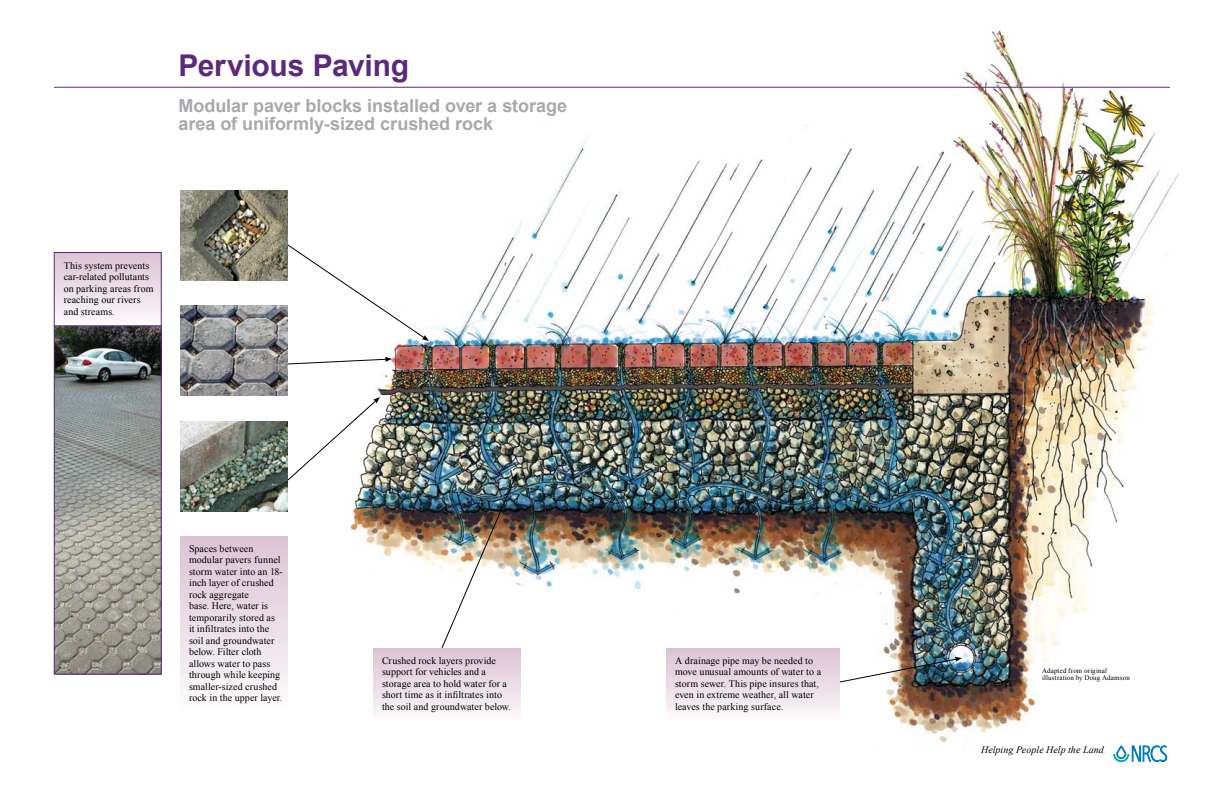
<style>
.page{position:relative;width:1224px;height:792px;background:#fff}
.page>*{position:absolute;margin:0;border:0;box-sizing:border-box;transform-origin:0 0}
.t1{font:700 30px "Arial";letter-spacing:-.01em;color:#5b2a7c}
.t2{font:700 18px/18px "Arial";color:#a7a9ac}
.t3{font:10px/11.5px "Times New Roman";letter-spacing:.005em;color:#000}
.t4{font:italic 10px "Times New Roman";letter-spacing:.005em;color:#000}
.t5{font:7px/7px "Times New Roman";letter-spacing:.02em;color:#000}
</style>
<div class="page">
<img style="left:334px;top:28px;width:844px;height:715px">
<hr style="left:54px;top:87px;width:1116px;height:1px;background:#5b2a7c">
<svg style="left:1113px;top:745px;width:54px;height:17px"></svg>
<img style="left:56px;top:327px;width:104px;height:346px">
<div style="left:54px;top:325px;width:108px;height:350px;border:1px solid #5b2a7c"></div>
<div style="left:54px;top:252px;width:107px;height:74px;background:linear-gradient(to bottom,#dcc2d3,#fbfafb)"></div>
<div style="left:54px;top:252px;width:108px;height:74px;border:1px solid #5b2a7c"></div>
<div style="left:180px;top:536px;width:108px;height:175px;background:linear-gradient(to bottom,#dcc2d3,#fcfbfc)"></div>
<div style="left:373px;top:648px;width:148px;height:74px;background:linear-gradient(to bottom,#dcc2d3,#fcfafb)"></div>
<div style="left:666px;top:648px;width:174px;height:74px;background:linear-gradient(to bottom,#dcc2d3,#fcfafb)"></div>
<img style="left:839px;top:657px;width:123px;height:26px">
<img style="left:441px;top:473px;width:76px;height:176px">
<svg style="left:288px;top:397px;width:92px;height:84px"></svg>
<svg style="left:288px;top:357px;width:104px;height:8px"></svg>
<svg style="left:287px;top:244px;width:142px;height:97px"></svg>
<img style="left:180px;top:305px;width:108px;height:90px">
<img style="left:180px;top:190px;width:108px;height:90px">
<img style="left:180px;top:421px;width:108px;height:90px">
<h1 class="t1" style="left:178px;top:46px;width:232px">Pervious Paving</h1>
<h2 class="t2" style="left:178px;top:97px;width:390px">Modular paver blocks installed over a storage area of uniformly-sized crushed rock</h2>
<p class="t3" style="left:64px;top:260px;width:91px">This system prevents car-related pollutants on parking areas from reaching our rivers and streams.</p>
<p class="t3" style="left:189px;top:543px;width:95px">Spaces between modular pavers funnel storm water into an 18- inch layer of crushed rock aggregate<br>base. Here, water is temporarily stored as it infiltrates into the soil and groundwater below. Filter cloth allows water to pass through while keeping smaller-sized crushed rock in the upper layer.</p>
<p class="t3" style="left:382px;top:655px;width:130px">Crushed rock layers provide support for vehicles and a storage area to hold water for a short time as it infiltrates into the soil and groundwater below.</p>
<p class="t3" style="left:675px;top:655px;width:148px">A drainage pipe may be needed to move unusual amounts of water to a storm sewer. This pipe insures that, even in extreme weather, all water leaves the parking surface.</p>
<p class="t5" style="left:1042px;top:667px;width:89px">Adapted from original illustration by Doug Adamson</p>
<p class="t4" style="left:981px;top:743px;width:124px">Helping People Help the Land</p>
</div>
